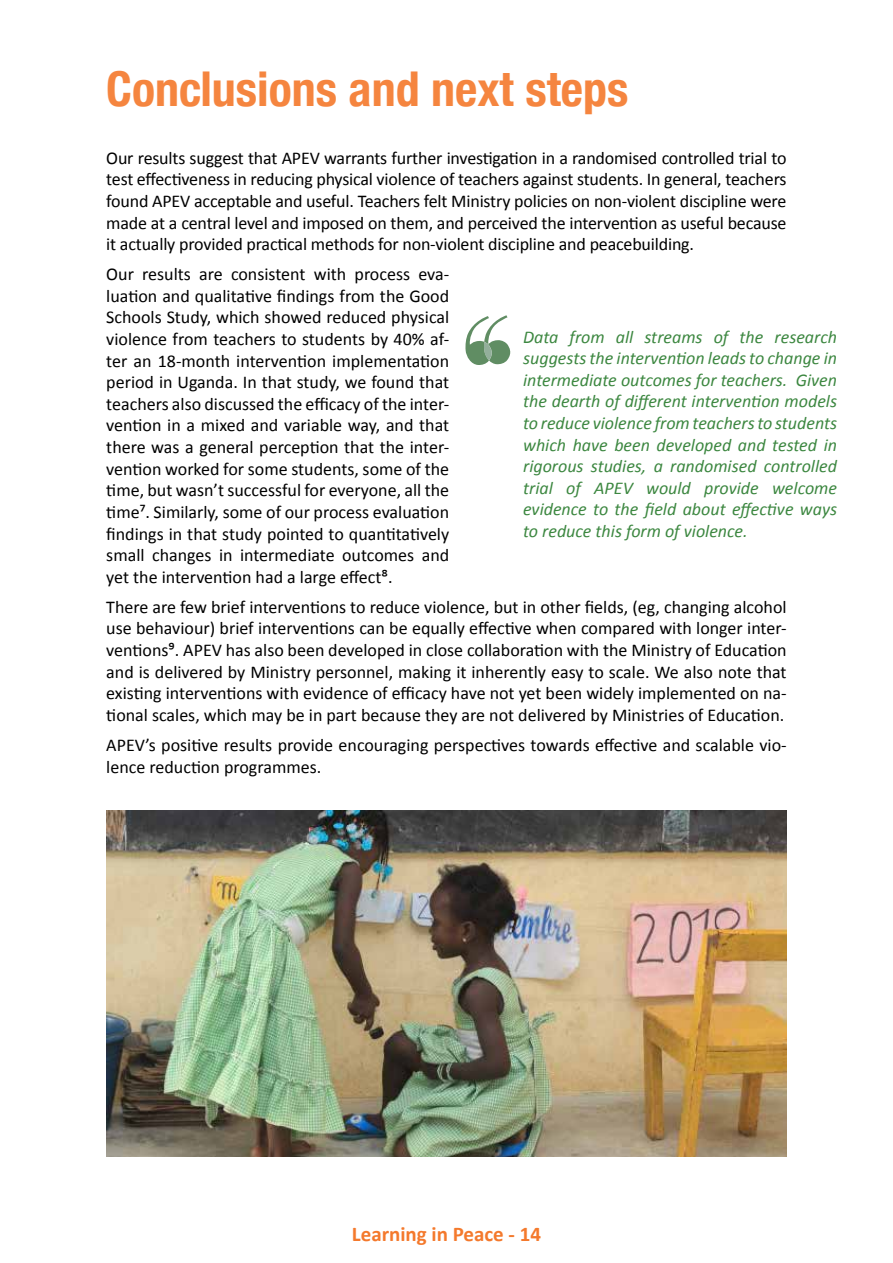
<style>
.page{position:relative;width:893px;height:1263px;background:#fff}
.page>*{position:absolute;margin:0;border:0;box-sizing:border-box;transform-origin:0 0}
.t1{font:700 condensed 48px "Helvetica Neue";color:#f5853f}
.t2{font:700 21px "Calibri";color:#f4792c}
.t3{font:18px/21.6px "Calibri";color:#000;text-align:justify}
.t4{font:italic 18px/21.6px "Calibri";color:#3c8740;text-align:justify}
</style>
<div class="page">
<img style="left:106px;top:810px;width:681px;height:347px">
<svg style="left:465px;top:315px;width:45px;height:50px"></svg>
<h1 class="t1" style="left:106px;top:49px;width:524px">Conclusions and next steps</h1>
<p class="t3" style="left:106px;top:146px;width:682px">Our results suggest that APEV warrants further investigation in a randomised controlled trial to test effectiveness in reducing physical violence of teachers against students. In general, teachers found APEV acceptable and useful. Teachers felt Ministry policies on non-violent discipline were made at a central level and imposed on them, and perceived the intervention as useful because it actually provided practical methods for non-violent discipline and peacebuilding.</p>
<p class="t3" style="left:106px;top:263px;width:344px">Our results are consistent with process eva&shy;luation and qualitative findings from the Good Schools Study, which showed reduced physical violence from teachers to students by 40% af&shy;ter an 18-month intervention implementation period in Uganda. In that study, we found that teachers also discussed the efficacy of the inter&shy;vention in a mixed and variable way, and that there was a general perception that the inter&shy;vention worked for some students, some of the time, but wasn’t successful for everyone, all the time⁷. Similarly, some of our process evaluation findings in that study pointed to quantitatively small changes in intermediate outcomes and yet the intervention had a large effect⁸.</p>
<p class="t3" style="left:106px;top:595px;width:682px">There are few brief interventions to reduce violence, but in other fields, (eg, changing alcohol use behaviour) brief interventions can be equally effective when compared with longer inter&shy;ventions⁹. APEV has also been developed in close collaboration with the Ministry of Education and is delivered by Ministry personnel, making it inherently easy to scale. We also note that existing interventions with evidence of efficacy have not yet been widely implemented on na&shy;tional scales, which may be in part because they are not delivered by Ministries of Education.</p>
<p class="t3" style="left:106px;top:733px;width:682px">APEV’s positive results provide encouraging perspectives towards effective and scalable vio&shy;lence reduction programmes.</p>
<p class="t4" style="left:523px;top:325px;width:315px">Data from all streams of the research suggests the intervention leads to change in intermediate outcomes for teachers. Given the dearth of different intervention models to reduce violence from teachers to students which have been developed and tested in rigorous studies, a randomised controlled trial of APEV would provide welcome evidence to the field about effective ways to reduce this form of violence.</p>
<p class="t2" style="left:352px;top:1221px;width:191px">Learning in Peace - 14</p>
</div>
